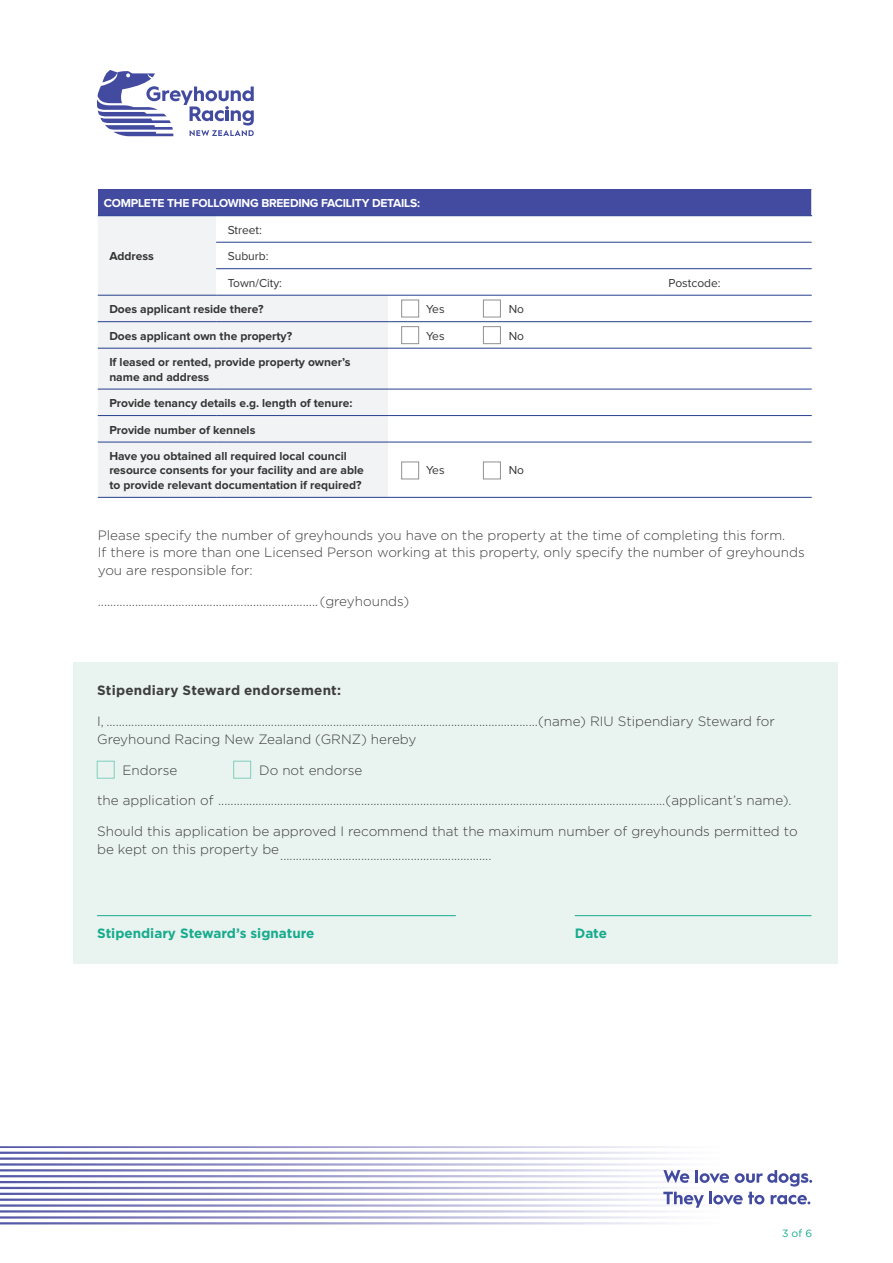
<style>
.page{position:relative;width:893px;height:1263px;background:#fff}
.page>*{position:absolute;margin:0;border:0;box-sizing:border-box;transform-origin:0 0}
.t1{font:300 13.5px/18px "Gotham";color:#3e3e3f}
.t2{font:700 13.5px "Gotham";color:#16ab8d}
.t3{font:700 13.5px "Gotham";letter-spacing:.015em;color:#3e3e3f}
.t4{font:700 12px/14.4px "Proxima Nova";color:#363536}
.t5{font:12px "Proxima Nova";color:#363536}
.t6{font:700 12px "Proxima Nova";letter-spacing:-.02em;color:#fff}
.t7{font:10.5px "Gotham";color:#16ab8d}
</style>
<div class="page">
<svg style="left:0;top:1146px;width:712px;height:78px"></svg>
<svg style="left:663px;top:1170px;width:26px;height:13px"></svg>
<svg style="left:695px;top:1170px;width:34px;height:13px"></svg>
<svg style="left:735px;top:1170px;width:77px;height:16px"></svg>
<svg style="left:663px;top:1192px;width:101px;height:16px"></svg>
<svg style="left:771px;top:1195px;width:39px;height:9px"></svg>
<svg style="left:97px;top:70px;width:157px;height:66px"></svg>
<div style="left:98px;top:189px;width:714px;height:27px;background:#434ba0"></div>
<div style="left:98px;top:216px;width:290px;height:281px;background:#f2f3f4"></div>
<svg style="left:216px;top:216px;width:172px;height:79px"></svg>
<svg style="left:388px;top:216px;width:424px;height:281px"></svg>
<hr style="left:98px;top:215px;width:118px;height:1px;background:#253f8e">
<hr style="left:216px;top:215px;width:172px;height:1px;background:#253f8e">
<hr style="left:98px;top:295px;width:118px;height:1px;background:#253f8e">
<hr style="left:216px;top:295px;width:172px;height:1px;background:#253f8e">
<svg style="left:811px;top:189px;width:1px;height:26px"></svg>
<hr style="left:98px;top:415px;width:118px;height:1px;background:#253f8e">
<hr style="left:216px;top:415px;width:172px;height:1px;background:#253f8e">
<hr style="left:98px;top:442px;width:118px;height:1px;background:#253f8e">
<hr style="left:216px;top:442px;width:172px;height:1px;background:#253f8e">
<hr style="left:98px;top:497px;width:118px;height:1px;background:#253f8e">
<hr style="left:216px;top:497px;width:172px;height:1px;background:#253f8e">
<hr style="left:388px;top:215px;width:269px;height:1px;background:#253f8e">
<hr style="left:657px;top:215px;width:155px;height:1px;background:#253f8e">
<hr style="left:216px;top:242px;width:172px;height:1px;background:#253f8e">
<hr style="left:388px;top:242px;width:269px;height:1px;background:#253f8e">
<hr style="left:657px;top:242px;width:155px;height:1px;background:#253f8e">
<hr style="left:216px;top:268px;width:172px;height:1px;background:#253f8e">
<hr style="left:388px;top:268px;width:269px;height:1px;background:#253f8e">
<hr style="left:657px;top:268px;width:155px;height:1px;background:#253f8e">
<hr style="left:388px;top:295px;width:269px;height:1px;background:#253f8e">
<hr style="left:657px;top:295px;width:155px;height:1px;background:#253f8e">
<hr style="left:98px;top:321px;width:118px;height:1px;background:#253f8e">
<hr style="left:216px;top:321px;width:172px;height:1px;background:#253f8e">
<hr style="left:388px;top:321px;width:269px;height:1px;background:#253f8e">
<hr style="left:657px;top:321px;width:155px;height:1px;background:#253f8e">
<hr style="left:98px;top:348px;width:118px;height:1px;background:#253f8e">
<hr style="left:216px;top:348px;width:172px;height:1px;background:#253f8e">
<hr style="left:388px;top:348px;width:269px;height:1px;background:#253f8e">
<hr style="left:657px;top:348px;width:155px;height:1px;background:#253f8e">
<hr style="left:98px;top:389px;width:118px;height:1px;background:#253f8e">
<hr style="left:216px;top:389px;width:172px;height:1px;background:#253f8e">
<hr style="left:388px;top:389px;width:269px;height:1px;background:#253f8e">
<hr style="left:657px;top:389px;width:155px;height:1px;background:#253f8e">
<hr style="left:388px;top:415px;width:269px;height:1px;background:#253f8e">
<hr style="left:657px;top:415px;width:155px;height:1px;background:#253f8e">
<hr style="left:388px;top:442px;width:269px;height:1px;background:#253f8e">
<hr style="left:657px;top:442px;width:155px;height:1px;background:#253f8e">
<hr style="left:388px;top:497px;width:269px;height:1px;background:#253f8e">
<hr style="left:657px;top:497px;width:155px;height:1px;background:#253f8e">
<div style="left:73px;top:662px;width:764px;height:301px;background:#e9f3ef"></div>
<hr style="left:97px;top:915px;width:359px;height:1px;background:#16ab8d">
<hr style="left:575px;top:915px;width:236px;height:1px;background:#16ab8d">
<p class="t6" style="left:104px;top:198px;width:318px">COMPLETE THE FOLLOWING BREEDING FACILITY DETAILS:</p>
<p class="t5" style="left:228px;top:224px;width:36px">Street:</p>
<p class="t5" style="left:228px;top:251px;width:42px">Suburb:</p>
<p class="t5" style="left:228px;top:277px;width:56px">Town/City:</p>
<p class="t5" style="left:668px;top:277px;width:54px">Postcode:</p>
<p class="t4" style="left:109px;top:302px;width:156px">Does applicant reside there?</p>
<p class="t5" style="left:426px;top:304px;width:20px">Yes</p>
<p class="t5" style="left:509px;top:304px;width:17px">No</p>
<p class="t4" style="left:109px;top:329px;width:184px">Does applicant own the property?</p>
<p class="t5" style="left:426px;top:330px;width:20px">Yes</p>
<p class="t5" style="left:509px;top:330px;width:17px">No</p>
<p class="t4" style="left:109px;top:355px;width:243px">If leased or rented, provide property owner’s name and address</p>
<p class="t4" style="left:109px;top:396px;width:245px">Provide tenancy details e.g. length of tenure:</p>
<p class="t4" style="left:109px;top:423px;width:148px">Provide number of kennels</p>
<p class="t4" style="left:109px;top:449px;width:256px">Have you obtained all required local council resource consents for your facility and are able to provide relevant documentation if required?</p>
<p class="t4" style="left:109px;top:249px;width:46px">Address</p>
<p class="t5" style="left:426px;top:465px;width:20px">Yes</p>
<p class="t5" style="left:509px;top:465px;width:17px">No</p>
<p class="t1" style="left:98px;top:525px;width:708px">Please specify the number of greyhounds you have on the property at the time of completing this form.<br>If there is more than one Licensed Person working at this property, only specify the number of greyhounds you are responsible for:</p>
<p class="t1" style="left:98px;top:592px;width:313px">....................................................................... (greyhounds)</p>
<p class="t3" style="left:97px;top:681px;width:246px">Stipendiary Steward endorsement:</p>
<p class="t1" style="left:97px;top:712px;width:679px">I, ...........................................................................................................................................(name) RIU Stipendiary Steward for<br>Greyhound Racing New Zealand (GRNZ) hereby</p>
<p class="t1" style="left:123px;top:760px;width:56px">Endorse</p>
<p class="t1" style="left:259px;top:760px;width:105px">Do not endorse</p>
<p class="t1" style="left:97px;top:791px;width:696px">the application of ................................................................................................................................................(applicant’s name).</p>
<p class="t1" style="left:97px;top:819px;width:702px;line-height:24px">Should this application be approved I recommend that the maximum number of greyhounds permitted to be kept on this property be....................................................................</p>
<p class="t2" style="left:97px;top:924px;width:219px">Stipendiary Steward’s signature</p>
<p class="t2" style="left:575px;top:924px;width:34px">Date</p>
<p class="t7" style="left:782px;top:1227px;width:32px">3 of 6</p>
</div>
